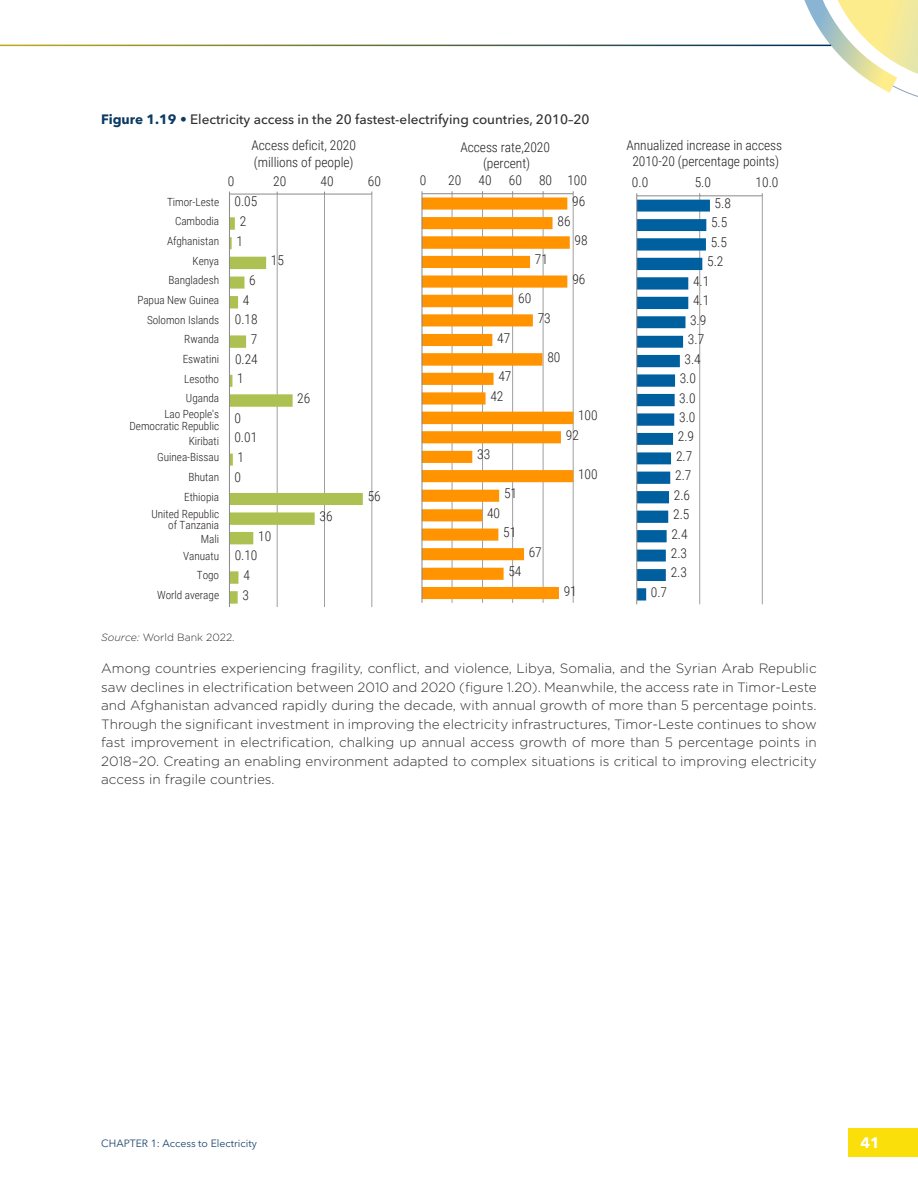
<style>
.page{position:relative;width:918px;height:1188px;background:#fff}
.page>*{position:absolute;margin:0;border:0;box-sizing:border-box;transform-origin:0 0}
.t1{font:700 15px "Avenir Next W1 G";color:#fff}
.t2{font:300 13.5px/18.5px "Gotham";color:#312f30;text-align:justify}
.t3{font:300 13.5px/19.6px "Roboto Condensed";letter-spacing:-.005em;color:#231f20}
.t4{font:500 13.5px "Avenir Next W1 G";color:#312f30}
.t5{font:300 11.25px/19.6px "Roboto Condensed";letter-spacing:-.005em;color:#231f20;text-align:right}
.t6{font:10.5px "Avenir Next W1 G";color:#1a456c}
.t7{font:300 10.5px "Gotham";color:#312f30}
.s1{font-weight:700;color:#0d3b64}
.s2{font-style:italic}
</style>
<div class="page">
<div style="left:848px;top:1128px;width:70px;height:29px;background:#fadf0b"></div>
<svg style="left:767px;top:0;width:151px;height:97px"></svg>
<svg style="left:229px;top:191px;width:534px;height:416px"></svg>
<hr style="left:277px;top:194px;width:1px;height:413px;background:#a09fa0">
<hr style="left:324px;top:194px;width:1px;height:413px;background:#a09fa0">
<hr style="left:372px;top:194px;width:1px;height:413px;background:#a09fa0">
<svg style="left:230px;top:198px;width:133px;height:406px"></svg>
<hr style="left:229px;top:194px;width:143px;height:1px;background:#898989">
<hr style="left:229px;top:194px;width:1px;height:413px;background:#898989">
<hr style="left:452px;top:194px;width:1px;height:409px;background:#a09fa0">
<hr style="left:482px;top:194px;width:1px;height:409px;background:#a09fa0">
<hr style="left:512px;top:194px;width:1px;height:409px;background:#a09fa0">
<hr style="left:543px;top:194px;width:1px;height:409px;background:#a09fa0">
<hr style="left:573px;top:194px;width:1px;height:409px;background:#a09fa0">
<svg style="left:423px;top:197px;width:150px;height:402px"></svg>
<hr style="left:422px;top:193px;width:151px;height:1px;background:#898989">
<hr style="left:422px;top:194px;width:1px;height:409px;background:#898989">
<hr style="left:699px;top:196px;width:1px;height:408px;background:#a09fa0">
<hr style="left:762px;top:196px;width:1px;height:408px;background:#a09fa0">
<hr style="left:637px;top:195px;width:125px;height:1px;background:#898989">
<svg style="left:636px;top:193px;width:74px;height:408px"></svg>
<hr style="left:636px;top:196px;width:1px;height:408px;background:#898989">
<p class="t4" style="left:101px;top:108px;width:490px"><span class="s1">Figure 1.19 •</span> Electricity access in the 20 fastest-electrifying countries, 2010–20</p>
<p class="t5" style="left:137px;top:191px;width:83px">Timor-Leste<br>Cambodia<br>Afghanistan<br>Kenya<br>Bangladesh<br>Papua New Guinea<br>Solomon Islands<br>Rwanda<br>Eswatini<br>Lesotho<br>Uganda</p>
<p class="t5" style="left:130px;top:408px;width:91px;line-height:12px">Lao People's<br>Democratic Republic</p>
<p class="t5" style="left:157px;top:432px;width:63px;line-height:16.5px">Kiribati<br>Guinea-Bissau</p>
<p class="t5" style="left:184px;top:467px;width:37px;text-align:center">Bhutan<br>Ethiopia</p>
<p class="t5" style="left:151px;top:508px;width:69px;line-height:10.5px">United Republic of Tanzania</p>
<p class="t5" style="left:183px;top:530px;width:37px;line-height:16.5px">Mali<br>Vanuatu</p>
<p class="t5" style="left:157px;top:565px;width:64px">Togo<br>World average</p>
<p class="t3" style="left:252px;top:137px;width:106px;line-height:16.2px">Access deficit, 2020 (millions of people)</p>
<p class="t3" style="left:228px;top:171px;width:8px">0</p>
<p class="t3" style="left:273px;top:171px;width:15px">20</p>
<p class="t3" style="left:321px;top:171px;width:15px">40</p>
<p class="t3" style="left:368px;top:171px;width:15px">60</p>
<p class="t3" style="left:235px;top:191px;width:24px">0.05<br>2<br>1</p>
<p class="t3" style="left:249px;top:270px;width:8px">6</p>
<p class="t3" style="left:243px;top:289px;width:8px">4</p>
<p class="t3" style="left:235px;top:309px;width:24px">0.18</p>
<p class="t3" style="left:251px;top:329px;width:8px">7</p>
<p class="t3" style="left:235px;top:349px;width:24px">0.24</p>
<p class="t3" style="left:237px;top:368px;width:8px">1</p>
<p class="t3" style="left:234px;top:408px;width:24px">0<br>0.01<br>1<br>0</p>
<p class="t3" style="left:271px;top:250px;width:15px">15</p>
<p class="t3" style="left:258px;top:526px;width:15px">10</p>
<p class="t3" style="left:235px;top:545px;width:24px;text-align:center">0.10<br>4<br>3</p>
<p class="t3" style="left:297px;top:388px;width:15px">26</p>
<p class="t3" style="left:320px;top:506px;width:15px">36</p>
<p class="t3" style="left:368px;top:486px;width:15px">56</p>
<p class="t3" style="left:460px;top:139px;width:91px;line-height:16.2px;text-align:center">Access rate,2020 (percent)</p>
<p class="t3" style="left:420px;top:170px;width:8px">0</p>
<p class="t3" style="left:448px;top:170px;width:15px">20</p>
<p class="t3" style="left:479px;top:170px;width:15px">40</p>
<p class="t3" style="left:509px;top:170px;width:15px">60</p>
<p class="t3" style="left:539px;top:170px;width:49px">80 100</p>
<p class="t3" style="left:572px;top:191px;width:15px">96</p>
<p class="t3" style="left:558px;top:211px;width:15px">86</p>
<p class="t3" style="left:497px;top:327px;width:15px">47</p>
<p class="t3" style="left:490px;top:366px;width:23px;text-align:center">47<br>42</p>
<p class="t3" style="left:477px;top:444px;width:15px">33</p>
<p class="t3" style="left:535px;top:249px;width:15px">71</p>
<p class="t3" style="left:518px;top:288px;width:15px">60</p>
<p class="t3" style="left:538px;top:308px;width:15px">73</p>
<p class="t3" style="left:547px;top:347px;width:15px">80</p>
<p class="t3" style="left:575px;top:230px;width:15px">98</p>
<p class="t3" style="left:572px;top:269px;width:15px">96</p>
<p class="t3" style="left:566px;top:405px;width:33px;text-indent:12px">100<br>92</p>
<p class="t3" style="left:578px;top:464px;width:21px">100</p>
<p class="t3" style="left:504px;top:483px;width:15px">51</p>
<p class="t3" style="left:487px;top:503px;width:15px">40</p>
<p class="t3" style="left:503px;top:522px;width:15px">51</p>
<p class="t3" style="left:508px;top:561px;width:15px">54</p>
<p class="t3" style="left:529px;top:542px;width:15px">67</p>
<p class="t3" style="left:564px;top:581px;width:15px">91</p>
<p class="t3" style="left:626px;top:137px;width:157px;line-height:16.2px;text-align:center">Annualized increase in access<br>2010-20 (percentage points)</p>
<p class="t3" style="left:632px;top:172px;width:18px">0.0</p>
<p class="t3" style="left:695px;top:172px;width:18px">5.0</p>
<p class="t3" style="left:756px;top:172px;width:24px">10.0</p>
<p class="t3" style="left:715px;top:193px;width:18px">5.8</p>
<p class="t3" style="left:711px;top:212px;width:18px">5.5</p>
<p class="t3" style="left:711px;top:232px;width:18px">5.5</p>
<p class="t3" style="left:707px;top:251px;width:18px">5.2</p>
<p class="t3" style="left:693px;top:271px;width:18px">4.1</p>
<p class="t3" style="left:693px;top:290px;width:18px">4.1</p>
<p class="t3" style="left:690px;top:310px;width:18px">3.9</p>
<p class="t3" style="left:688px;top:329px;width:18px">3.7</p>
<p class="t3" style="left:685px;top:349px;width:18px">3.4</p>
<p class="t3" style="left:680px;top:368px;width:18px">3.0</p>
<p class="t3" style="left:679px;top:388px;width:18px">3.0</p>
<p class="t3" style="left:679px;top:407px;width:18px">3.0</p>
<p class="t3" style="left:678px;top:426px;width:18px">2.9</p>
<p class="t3" style="left:676px;top:446px;width:18px">2.7</p>
<p class="t3" style="left:675px;top:465px;width:18px">2.7</p>
<p class="t3" style="left:674px;top:485px;width:18px">2.6</p>
<p class="t3" style="left:673px;top:504px;width:18px">2.5</p>
<p class="t3" style="left:671px;top:524px;width:18px">2.4</p>
<p class="t3" style="left:671px;top:543px;width:18px">2.3</p>
<p class="t3" style="left:671px;top:562px;width:18px">2.3</p>
<p class="t3" style="left:651px;top:582px;width:18px">0.7</p>
<p class="t7" style="left:101px;top:631px;width:135px"><span class="s2">Source:</span> World Bank 2022.</p>
<p class="t2" style="left:101px;top:659px;width:717px">Among countries experiencing fragility, conflict, and violence, Libya, Somalia, and the Syrian Arab Republic saw declines in electrification between 2010 and 2020 (figure 1.20). Meanwhile, the access rate in Timor-Leste and Afghanistan advanced rapidly during the decade, with annual growth of more than 5 percentage points.<br>Through the significant investment in improving the electricity infrastructures, Timor-Leste continues to show fast improvement in electrification, chalking up annual access growth of more than 5 percentage points in 2018–20. Creating an enabling environment adapted to complex situations is critical to improving electricity access in fragile countries.</p>
<p class="t6" style="left:101px;top:1135px;width:157px">CHAPTER 1: Access to Electricity</p>
<p class="t1" style="left:860px;top:1130px;width:21px">41</p>
</div>
